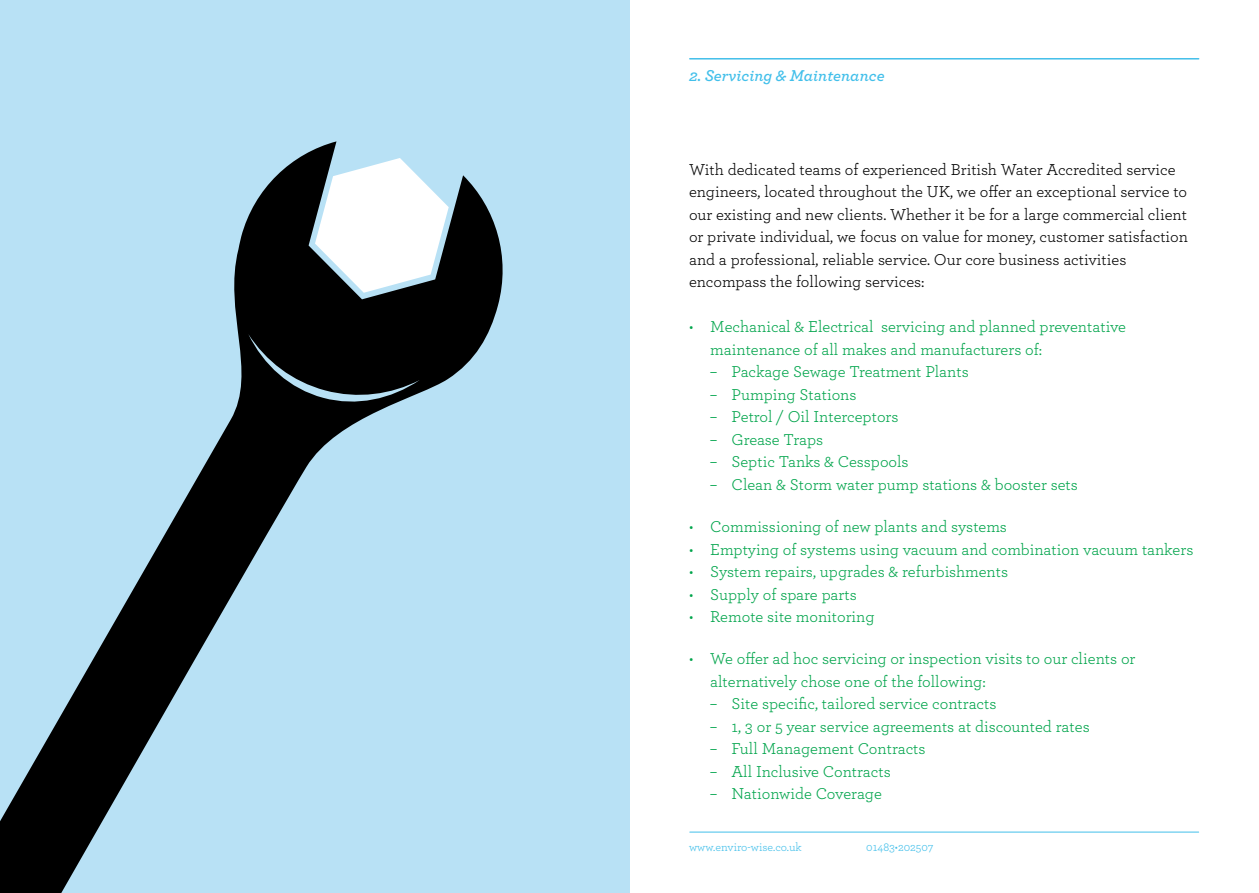
<style>
.page{position:relative;width:1259px;height:893px;background:#fff}
.page>*{position:absolute;margin:0;border:0;box-sizing:border-box;transform-origin:0 0}
.t1{font:16.5px/22.5px "Archer";color:#00a44b}
.t2{font:16.5px/22.5px "Archer";color:#000}
.t3{font:italic 600 16.5px "Archer";color:#42bfea}
.t4{font:12px "Archer";color:#42bfea}
</style>
<div class="page">
<div style="left:0;top:0;width:629px;height:893px;background:#b8e1f5"></div>
<hr style="left:690px;top:58px;width:508px;height:2px;background:#42bfea">
<hr style="left:690px;top:832px;width:508px;height:1px;background:#42bfea">
<svg style="left:0;top:141px;width:503px;height:752px"></svg>
<svg style="left:315px;top:158px;width:134px;height:135px"></svg>
<p class="t3" style="left:689px;top:63px;width:197px">2. Servicing &amp; Maintenance</p>
<p class="t2" style="left:689px;top:157px;width:500px">With dedicated teams of experienced British Water Accredited service engineers, located throughout the UK, we offer an exceptional service to our existing and new clients. Whether it be for a large commercial client or private individual, we focus on value for money, customer satisfaction and a professional, reliable service. Our core business activities encompass the following services:</p>
<p class="t1" style="left:710px;top:315px;width:417px;text-indent:-21px">• Mechanical &amp; Electrical servicing and planned preventative maintenance of all makes and manufacturers of:</p>
<p class="t1" style="left:710px;top:360px;width:260px">– Package Sewage Treatment Plants</p>
<p class="t1" style="left:710px;top:382px;width:148px">– Pumping Stations</p>
<p class="t1" style="left:710px;top:405px;width:190px">– Petrol / Oil Interceptors</p>
<p class="t1" style="left:710px;top:427px;width:114px">– Grease Traps</p>
<p class="t1" style="left:710px;top:450px;width:200px">– Septic Tanks &amp; Cesspools</p>
<p class="t1" style="left:710px;top:472px;width:369px">– Clean &amp; Storm water pump stations &amp; booster sets</p>
<p class="t1" style="left:689px;top:515px;width:319px">• Commissioning of new plants and systems</p>
<p class="t1" style="left:689px;top:537px;width:506px">• Emptying of systems using vacuum and combination vacuum tankers</p>
<p class="t1" style="left:689px;top:560px;width:320px">• System repairs, upgrades &amp; refurbishments</p>
<p class="t1" style="left:689px;top:582px;width:169px">• Supply of spare parts</p>
<p class="t1" style="left:689px;top:605px;width:187px">• Remote site monitoring</p>
<p class="t1" style="left:710px;top:647px;width:427px;text-indent:-21px">• We offer ad hoc servicing or inspection visits to our clients or alternatively chose one of the following:</p>
<p class="t1" style="left:710px;top:692px;width:288px">– Site specific, tailored service contracts</p>
<p class="t1" style="left:710px;top:714px;width:381px">– 1, 3 or 5 year service agreements at discounted rates</p>
<p class="t1" style="left:710px;top:737px;width:217px">– Full Management Contracts</p>
<p class="t1" style="left:710px;top:759px;width:182px">– All Inclusive Contracts</p>
<p class="t1" style="left:710px;top:782px;width:173px">– Nationwide Coverage</p>
<p class="t4" style="left:689px;top:838px;width:114px">www.enviro-wise.co.uk</p>
<p class="t4" style="left:866px;top:838px;width:69px">01483•202507</p>
</div>
